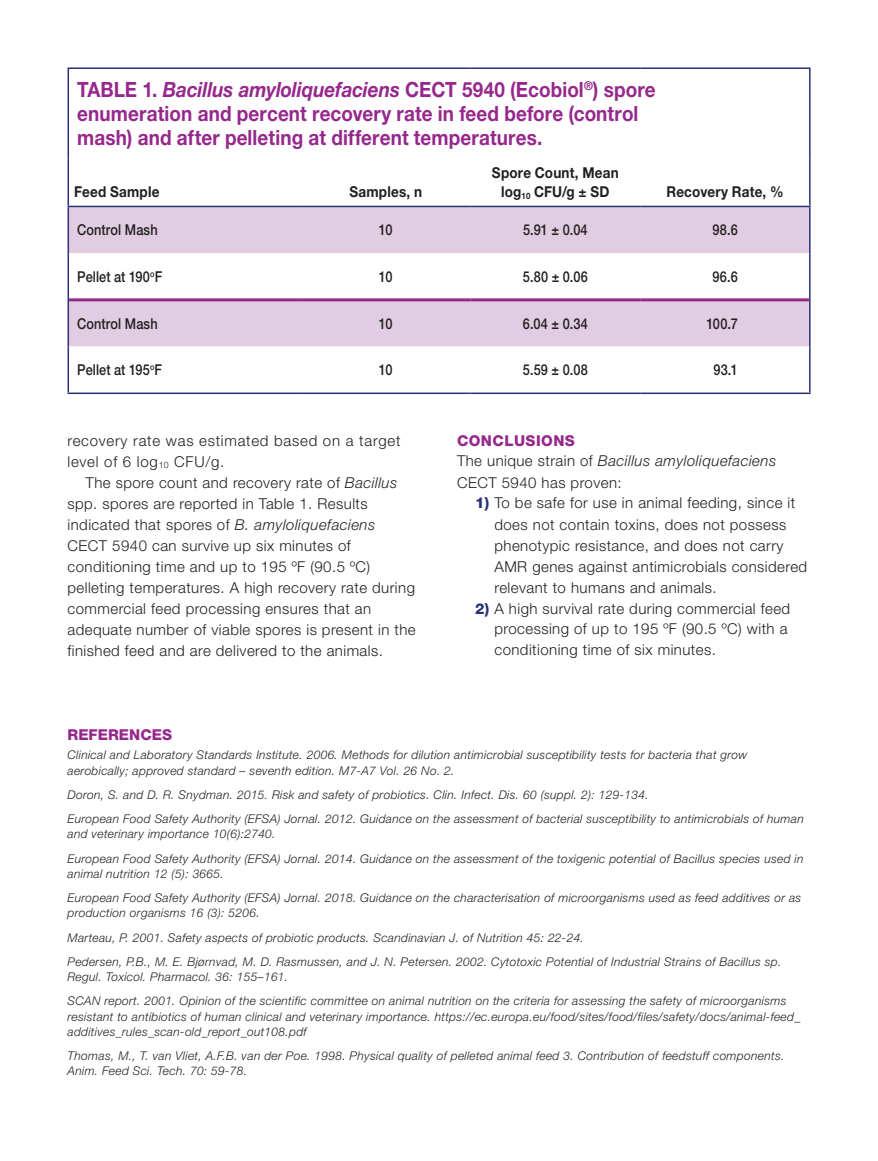
<style>
.page{position:relative;width:878px;height:1161px;background:#fff}
.page>*{position:absolute;margin:0;border:0;box-sizing:border-box;transform-origin:0 0}
.t1{font:700 21px/24px "Helvetica Neue LT Std";letter-spacing:.005em;color:#96288c;scale:.9 1}
.t2{font:300 15px/21px "Helvetica Neue LT Std";letter-spacing:.03em;color:#231f20}
.t3{font:500 15px "Helvetica Neue LT Std";letter-spacing:.005em;color:#231f20;scale:.85 1}
.t4{font:700 15px/19.5px "Helvetica Neue LT Std";letter-spacing:.015em;color:#231f20;text-align:center;scale:.9 1}
.t5{font:300 15px/21px "Helvetica Neue LT Std";letter-spacing:.05em;color:#231f20}
.t6{font:800 15px "Helvetica Neue LT Std";color:#96288c}
.t7{font:italic 300 12px/24.3px "Helvetica Neue LT Std";letter-spacing:.025em;color:#231f20}
.s1{font-style:italic}
.s2{font-weight:800;color:#96288c}
.s3{font-weight:800;color:#283277}
</style>
<div class="page">
<svg style="left:69px;top:205px;width:740px;height:1px"></svg>
<svg style="left:69px;top:207px;width:740px;height:140px;fill:#e1cde2"></svg>
<svg style="left:69px;top:392px;width:740px;height:1px"></svg>
<hr style="left:68px;top:206px;width:233px;height:1px;background:#283277">
<hr style="left:301px;top:206px;width:169px;height:1px;background:#283277">
<hr style="left:470px;top:206px;width:170px;height:1px;background:#283277">
<hr style="left:640px;top:206px;width:170px;height:1px;background:#283277">
<hr style="left:68px;top:68px;width:233px;height:1px;background:#283277">
<hr style="left:68px;top:69px;width:1px;height:89px;background:#283277">
<hr style="left:301px;top:68px;width:169px;height:1px;background:#283277">
<hr style="left:470px;top:68px;width:170px;height:1px;background:#283277">
<hr style="left:640px;top:68px;width:170px;height:1px;background:#283277">
<hr style="left:809px;top:69px;width:1px;height:89px;background:#283277">
<hr style="left:68px;top:158px;width:1px;height:48px;background:#283277">
<hr style="left:809px;top:158px;width:1px;height:48px;background:#283277">
<hr style="left:68px;top:207px;width:1px;height:46px;background:#283277">
<hr style="left:809px;top:207px;width:1px;height:46px;background:#283277">
<hr style="left:68px;top:253px;width:1px;height:47px;background:#283277">
<hr style="left:809px;top:253px;width:1px;height:47px;background:#283277">
<hr style="left:68px;top:300px;width:1px;height:47px;background:#283277">
<hr style="left:809px;top:300px;width:1px;height:47px;background:#283277">
<hr style="left:68px;top:347px;width:1px;height:46px;background:#283277">
<hr style="left:809px;top:347px;width:1px;height:46px;background:#283277">
<hr style="left:68px;top:393px;width:233px;height:1px;background:#283277">
<hr style="left:301px;top:393px;width:169px;height:1px;background:#283277">
<hr style="left:470px;top:393px;width:170px;height:1px;background:#283277">
<hr style="left:640px;top:393px;width:170px;height:1px;background:#283277">
<hr style="left:69px;top:298px;width:232px;height:3px;background:#96288c">
<hr style="left:301px;top:298px;width:169px;height:3px;background:#96288c">
<hr style="left:470px;top:298px;width:170px;height:3px;background:#96288c">
<hr style="left:640px;top:298px;width:169px;height:3px;background:#96288c">
<h1 class="t1" style="left:77px;top:77px;width:644px">TABLE 1. <span class="s1">Bacillus amyloliquefaciens</span> CECT 5940 (Ecobiol<sup>®</sup>) spore enumeration and percent recovery rate in feed before (control mash) and after pelleting at different temperatures.</h1>
<p class="t4" style="left:74px;top:182px;width:96px">Feed Sample</p>
<p class="t4" style="left:349px;top:182px;width:82px">Samples, n</p>
<p class="t4" style="left:492px;top:163px;width:142px">Spore Count, Mean log<sub>10</sub> CFU/g ± SD</p>
<p class="t4" style="left:666px;top:182px;width:131px">Recovery Rate, %</p>
<p class="t3" style="left:77px;top:221px;width:96px">Control Mash</p>
<p class="t3" style="left:379px;top:221px;width:17px">10</p>
<p class="t3" style="left:523px;top:221px;width:78px">5.91 ± 0.04</p>
<p class="t3" style="left:712px;top:221px;width:31px">98.6</p>
<p class="t3" style="left:77px;top:268px;width:102px">Pellet at 190<sup>o</sup>F</p>
<p class="t3" style="left:379px;top:268px;width:17px">10</p>
<p class="t3" style="left:523px;top:268px;width:78px">5.80 ± 0.06</p>
<p class="t3" style="left:712px;top:268px;width:31px">96.6</p>
<p class="t3" style="left:77px;top:314px;width:96px">Control Mash</p>
<p class="t3" style="left:379px;top:314px;width:17px">10</p>
<p class="t3" style="left:523px;top:314px;width:78px">6.04 ± 0.34</p>
<p class="t3" style="left:706px;top:314px;width:38px">100.7</p>
<p class="t3" style="left:77px;top:361px;width:101px">Pellet at 195<sup>o</sup>F</p>
<p class="t3" style="left:379px;top:361px;width:17px">10</p>
<p class="t3" style="left:523px;top:361px;width:78px">5.59 ± 0.08</p>
<p class="t3" style="left:713px;top:361px;width:30px">93.1</p>
<p class="t5" style="left:68px;top:429px;width:334px">recovery rate was estimated based on a target level of 6 log<sub>10</sub> CFU/g.</p>
<p class="t2" style="left:67px;top:471px;width:349px;text-indent:18px">The spore count and recovery rate of <span class="s1">Bacillus </span>spp. spores are reported in Table 1. Results indicated that spores of <span class="s1">B. amyloliquefaciens </span>CECT 5940 can survive up six minutes of conditioning time and up to 195 ºF (90.5 ºC) pelleting temperatures. A high recovery rate during commercial feed processing ensures that an adequate number of viable spores is present in the finished feed and are delivered to the animals.</p>
<p class="t2" style="left:457px;top:429px;width:321px"><span class="s2">CONCLUSIONS<br></span>The unique strain of <span class="s1">Bacillus amyloliquefaciens<br></span>CECT 5940 has proven:</p>
<p class="t2" style="left:494px;top:492px;width:314px;text-indent:-19px"><span class="s3">1)</span> To be safe for use in animal feeding, since it does not contain toxins, does not possess phenotypic resistance, and does not carry AMR genes against antimicrobials considered relevant to humans and animals.</p>
<p class="t2" style="left:494px;top:597px;width:297px;text-indent:-19px"><span class="s3">2)</span> A high survival rate during commercial feed processing of up to 195 ºF (90.5 ºC) with a conditioning time of six minutes.</p>
<p class="t6" style="left:68px;top:725px;width:106px">REFERENCES</p>
<p class="t7" style="left:68px;top:747px;width:681px;line-height:15.3px">Clinical and Laboratory Standards Institute. 2006. Methods for dilution antimicrobial susceptibility tests for bacteria that grow aerobically; approved standard – seventh edition. M7-A7 Vol. 26 No. 2.</p>
<p class="t7" style="left:68px;top:782px;width:737px">Doron, S. and D. R. Snydman. 2015. Risk and safety of probiotics. Clin. Infect. Dis. 60 (suppl. 2): 129-134.<br>European Food Safety Authority (EFSA) Jornal. 2012. Guidance on the assessment of bacterial susceptibility to antimicrobials of human</p>
<p class="t7" style="left:68px;top:822px;width:737px">and veterinary importance 10(6):2740.<br>European Food Safety Authority (EFSA) Jornal. 2014. Guidance on the assessment of the toxigenic potential of Bacillus species used in</p>
<p class="t7" style="left:68px;top:861px;width:735px">animal nutrition 12 (5): 3665.<br>European Food Safety Authority (EFSA) Jornal. 2018. Guidance on the characterisation of microorganisms used as feed additives or as</p>
<p class="t7" style="left:68px;top:901px;width:715px">production organisms 16 (3): 5206.<br>Marteau, P. 2001. Safety aspects of probiotic products. Scandinavian J. of Nutrition 45: 22-24.<br>Pedersen, P.B., M. E. Bjørnvad, M. D. Rasmussen, and J. N. Petersen. 2002. Cytotoxic Potential of Industrial Strains of Bacillus sp.</p>
<p class="t7" style="left:68px;top:965px;width:720px">Regul. Toxicol. Pharmacol. 36: 155–161.<br>SCAN report. 2001. Opinion of the scientific committee on animal nutrition on the criteria for assessing the safety of microorganisms</p>
<p class="t7" style="left:68px;top:1009px;width:734px;line-height:15.3px">resistant to antibiotics of human clinical and veterinary importance. https://ec.europa.eu/food/sites/food/files/safety/docs/animal-feed_ additives_rules_scan-old_report_out108.pdf</p>
<p class="t7" style="left:68px;top:1048px;width:718px;line-height:15.3px">Thomas, M., T. van Vliet, A.F.B. van der Poe. 1998. Physical quality of pelleted animal feed 3. Contribution of feedstuff components.<br>Anim. Feed Sci. Tech. 70: 59-78.</p>
</div>
